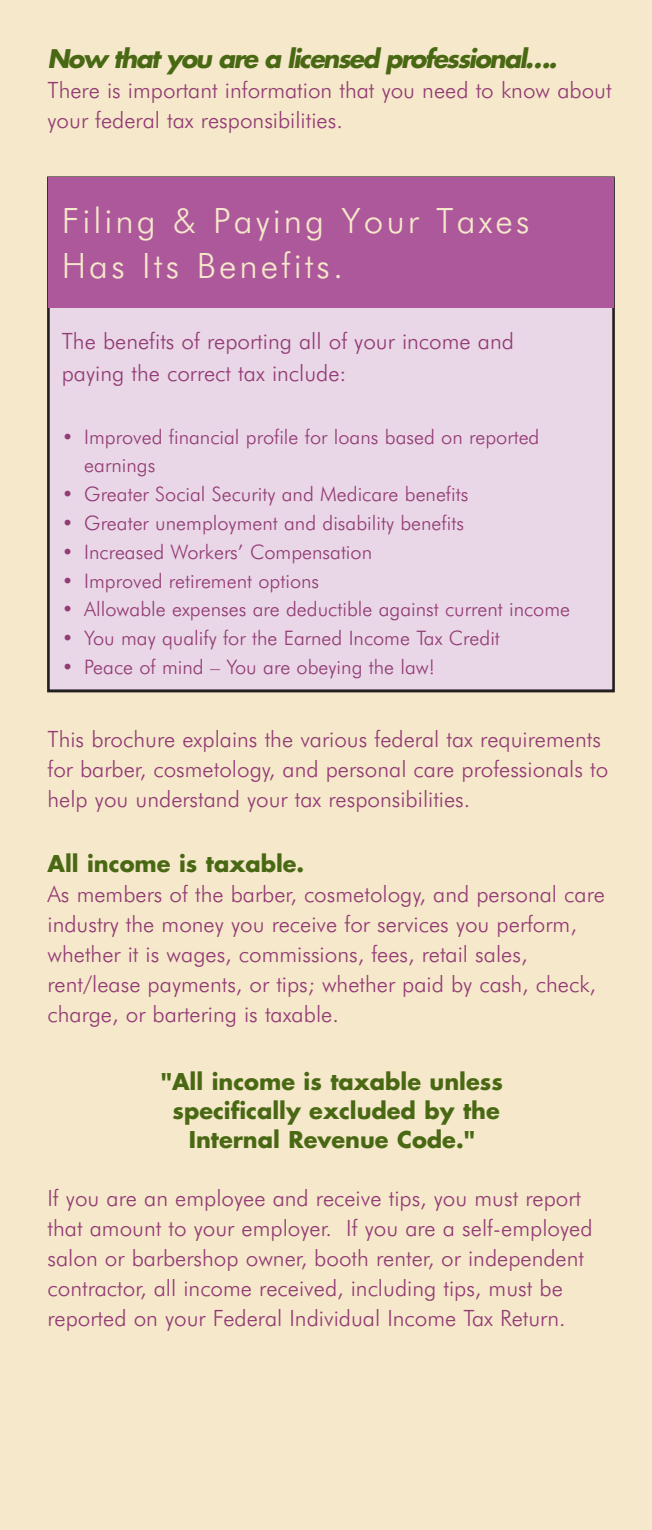
<style>
.page{position:relative;width:652px;height:1530px;background:#f6e8ca}
.page>*{position:absolute;margin:0;border:0;box-sizing:border-box;transform-origin:0 0}
.t1{font:300 35px/45px "Futura BT";letter-spacing:.085em;color:#f6e8ca}
.t2{font:italic 700 25px "Futura";letter-spacing:-.07em;color:#496814}
.t3{font:300 22.5px/30px "Futura BT";color:#923b74}
.t4{font:700 22.5px/29.2px "Futura";color:#496814;text-align:center}
.t5{font:300 20px/28.8px "Futura BT";color:#923b74}
</style>
<div class="page">
<div style="left:47px;top:177px;width:568px;height:515px;background:#e9d6e7;border:3px solid #231f20"></div>
<div style="left:48px;top:177px;width:565px;height:131px;background:#ae589c"></div>
<p class="t2" style="left:48px;top:47px;width:511px">Now that you are a licensed professional….</p>
<p class="t3" style="left:48px;top:77px;width:565px">There is important information that you need to know about your federal tax responsibilities.</p>
<h1 class="t1" style="left:62px;top:201px;width:469px">Filing &amp; Paying Your Taxes<br>Has Its Benefits.</h1>
<p class="t3" style="left:62px;top:327px;width:453px;line-height:32.2px">The benefits of reporting all of your income and paying the correct tax include:</p>
<p class="t5" style="left:84px;top:424px;width:456px;text-indent:-22px">• Improved financial profile for loans based on reported earnings</p>
<p class="t5" style="left:62px;top:481px;width:408px">• Greater Social Security and Medicare benefits</p>
<p class="t5" style="left:62px;top:510px;width:403px">• Greater unemployment and disability benefits</p>
<p class="t5" style="left:62px;top:539px;width:312px">• Increased Workers’ Compensation</p>
<p class="t5" style="left:62px;top:568px;width:259px">• Improved retirement options</p>
<p class="t5" style="left:62px;top:597px;width:510px">• Allowable expenses are deductible against current income</p>
<p class="t5" style="left:62px;top:625px;width:439px">• You may qualify for the Earned Income Tax Credit</p>
<p class="t5" style="left:62px;top:654px;width:375px">• Peace of mind – You are obeying the law!</p>
<p class="t3" style="left:48px;top:726px;width:562px">This brochure explains the various federal tax requirements for barber, cosmetology, and personal care professionals to help you understand your tax responsibilities.</p>
<p class="t4" style="left:48px;top:851px;width:258px">All income is taxable.</p>
<p class="t3" style="left:48px;top:881px;width:559px">As members of the barber, cosmetology, and personal care industry the money you receive for services you perform, whether it is wages, commissions, fees, retail sales, rent/lease payments, or tips; whether paid by cash, check, charge, or bartering is taxable.</p>
<p class="t4" style="left:161px;top:1069px;width:343px">"All income is taxable unless specifically excluded by the<br>Internal Revenue Code."</p>
<p class="t3" style="left:47px;top:1184px;width:546px">If you are an employee and receive tips, you must report that amount to your employer. If you are a self-employed salon or barbershop owner, booth renter, or independent contractor, all income received, including tips, must be reported on your Federal Individual Income Tax Return.</p>
</div>
